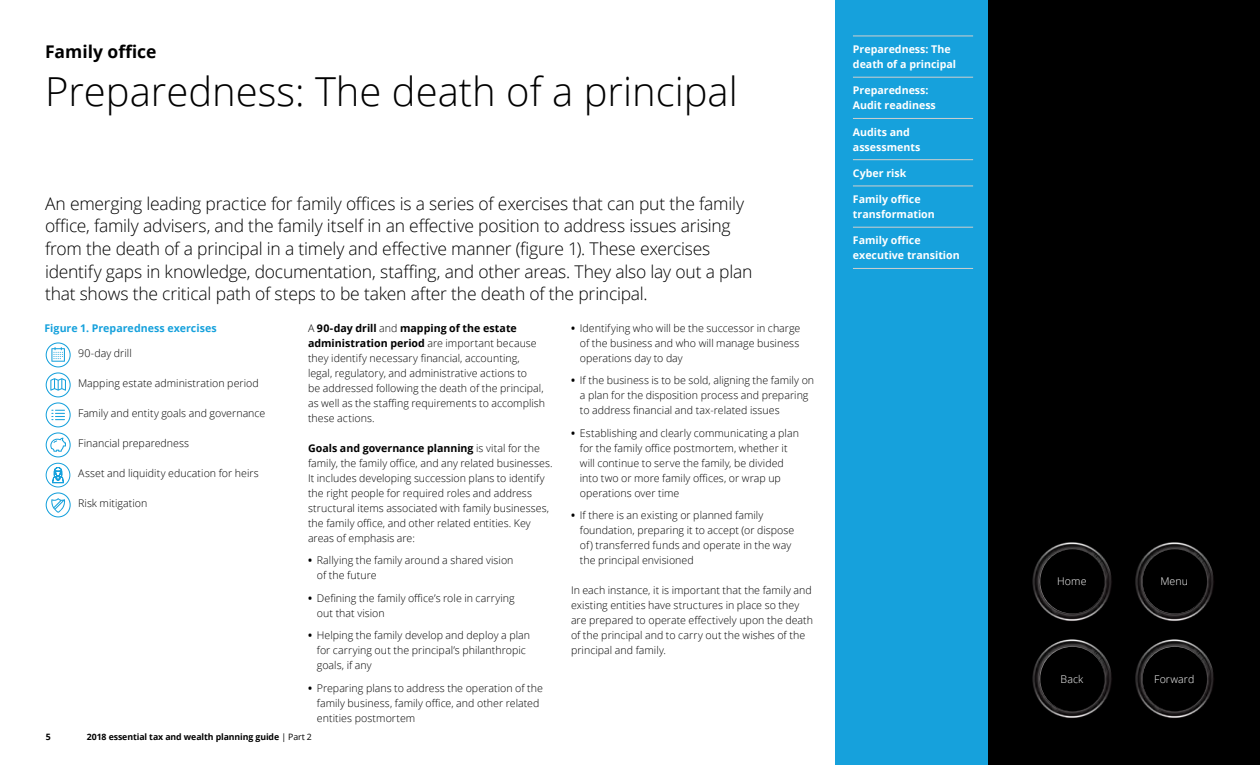
<style>
.page{position:relative;width:1260px;height:765px;background:#fff}
.page>*{position:absolute;margin:0;border:0;box-sizing:border-box;transform-origin:0 0}
.t1{font:300 40px "Open Sans";color:#000}
.t2{font:300 17.5px/22.5px "Open Sans";letter-spacing:-.015em;color:#000}
.t3{font:700 17.5px "Open Sans";color:#000}
.t4{font:300 10.62px/15px "Open Sans";letter-spacing:.005em;color:#000}
.t5{font:700 10.62px/15px "Open Sans";color:#fff}
.t6{font:700 10.62px "Open Sans";letter-spacing:.005em;color:#16a1dc}
.t7{font:300 10.62px "Open Sans";letter-spacing:.005em;color:#fff}
.t8{font:700 8.75px "Open Sans";letter-spacing:-.01em;color:#000}
.s1{font-weight:700}
.s2{font-weight:400}
</style>
<div class="page">
<div style="left:987px;top:0;width:273px;height:765px;background:#000"></div>
<img style="left:1032px;top:639px;width:81px;height:81px;border-radius:40px">
<div style="left:1040px;top:647px;width:65px;height:64px;background:#000;border-radius:50%"></div>
<img style="left:1134px;top:639px;width:81px;height:81px;border-radius:40px">
<div style="left:1143px;top:647px;width:64px;height:64px;background:#000;border-radius:50%"></div>
<img style="left:1134px;top:541px;width:81px;height:81px;border-radius:40px">
<div style="left:1143px;top:549px;width:64px;height:65px;background:#000;border-radius:50%"></div>
<img style="left:1032px;top:541px;width:81px;height:81px;border-radius:40px">
<div style="left:1040px;top:549px;width:65px;height:65px;background:#000;border-radius:50%"></div>
<svg style="left:46px;top:342px;width:25px;height:115px"></svg>
<svg style="left:52px;top:467px;width:12px;height:18px"></svg>
<div style="left:46px;top:463px;width:24px;height:24px;border:1px solid #16a1dc;border-radius:50%"></div>
<svg style="left:46px;top:492px;width:25px;height:25px"></svg>
<div style="left:835px;top:0;width:152px;height:765px;background:#16a1dc"></div>
<hr style="left:853px;top:36px;width:120px;height:1px;background:#d0d0ce">
<hr style="left:853px;top:77px;width:120px;height:1px;background:#d0d0ce">
<hr style="left:853px;top:118px;width:120px;height:1px;background:#d0d0ce">
<hr style="left:853px;top:159px;width:120px;height:1px;background:#d0d0ce">
<hr style="left:853px;top:186px;width:120px;height:1px;background:#d0d0ce">
<hr style="left:853px;top:227px;width:120px;height:1px;background:#d0d0ce">
<hr style="left:853px;top:268px;width:120px;height:1px;background:#d0d0ce">
<h2 class="t3" style="left:45px;top:40px;width:113px">Family office</h2>
<h1 class="t1" style="left:45px;top:64px;width:694px">Preparedness: The death of a principal</h1>
<p class="t2" style="left:45px;top:192px;width:709px">An emerging leading practice for family offices is a series of exercises that can put the family office, family advisers, and the family itself in an effective position to address issues arising from the death of a principal in a timely and effective manner (figure 1). These exercises identify gaps in knowledge, documentation, staffing, and other areas. They also lay out a plan that shows the critical path of steps to be taken after the death of the principal.</p>
<p class="t6" style="left:44px;top:321px;width:174px">Figure 1. Preparedness exercises</p>
<p class="t4" style="left:308px;top:320px;width:239px">A <span class="s1">90-day drill</span> and <span class="s1">mapping of the estate administration period</span> are important because they identify necessary financial, accounting, legal, regulatory, and administrative actions to<br>be addressed following the death of the principal, as well as the staffing requirements to accomplish these actions.</p>
<p class="t4" style="left:308px;top:440px;width:246px"><span class="s1">Goals and governance planning</span> is vital for the family, the family office, and any related businesses.<br>It includes developing succession plans to identify the right people for required roles and address structural items associated with family businesses, the family office, and other related entities. Key areas of emphasis are:</p>
<p class="t4" style="left:317px;top:553px;width:198px;text-indent:-9px"><span class="s1">•</span> Rallying the family around a shared vision of the future</p>
<p class="t4" style="left:317px;top:590px;width:199px;text-indent:-9px"><span class="s1">•</span> Defining the family office’s role in carrying out that vision</p>
<p class="t4" style="left:317px;top:628px;width:215px;text-indent:-9px"><span class="s1">•</span> Helping the family develop and deploy a plan for carrying out the principal’s philanthropic goals, if any</p>
<p class="t4" style="left:317px;top:680px;width:228px;text-indent:-9px"><span class="s1">•</span> Preparing plans to address the operation of the family business, family office, and other related entities postmortem</p>
<p class="t4" style="left:78px;top:346px;width:55px">90-day drill</p>
<p class="t4" style="left:78px;top:376px;width:182px">Mapping estate administration period</p>
<p class="t4" style="left:78px;top:406px;width:189px">Family and entity goals and governance</p>
<p class="t4" style="left:78px;top:436px;width:113px">Financial preparedness</p>
<p class="t4" style="left:78px;top:466px;width:182px">Asset and liquidity education for heirs</p>
<p class="t4" style="left:78px;top:496px;width:71px">Risk mitigation</p>
<p class="t8" style="left:46px;top:731px;width:6px">5</p>
<p class="t8" style="left:87px;top:731px;width:227px">2018 essential tax and wealth planning guide <span class="s2">| Part 2</span></p>
<p class="t4" style="left:580px;top:320px;width:222px;text-align:justify;text-indent:-9px"><span class="s1">•</span> Identifying who will be the successor in charge of the business and who will manage business operations day to day</p>
<p class="t4" style="left:580px;top:373px;width:236px;text-indent:-9px"><span class="s1">•</span> If the business is to be sold, aligning the family on a plan for the disposition process and preparing to address financial and tax-related issues</p>
<p class="t4" style="left:580px;top:425px;width:221px;text-indent:-9px"><span class="s1">•</span> Establishing and clearly communicating a plan for the family office postmortem, whether it will continue to serve the family, be divided into two or more family offices, or wrap up operations over time</p>
<p class="t4" style="left:580px;top:508px;width:216px;text-indent:-9px"><span class="s1">•</span> If there is an existing or planned family foundation, preparing it to accept (or dispose of) transferred funds and operate in the way the principal envisioned</p>
<p class="t4" style="left:571px;top:583px;width:244px">In each instance, it is important that the family and existing entities have structures in place so they are prepared to operate effectively upon the death of the principal and to carry out the wishes of the principal and family.</p>
<p class="t5" style="left:853px;top:42px;width:105px">Preparedness: The death of a principal</p>
<p class="t5" style="left:853px;top:83px;width:84px">Preparedness:<br>Audit readiness</p>
<p class="t5" style="left:853px;top:124px;width:69px">Audits and assessments</p>
<p class="t5" style="left:853px;top:165px;width:55px">Cyber risk</p>
<p class="t5" style="left:853px;top:192px;width:83px">Family office transformation</p>
<p class="t5" style="left:853px;top:233px;width:108px">Family office executive transition</p>
<p class="t7" style="left:1057px;top:574px;width:31px">Home</p>
<p class="t7" style="left:1160px;top:574px;width:29px">Menu</p>
<p class="t7" style="left:1061px;top:672px;width:24px">Back</p>
<p class="t7" style="left:1154px;top:672px;width:42px">Forward</p>
</div>
